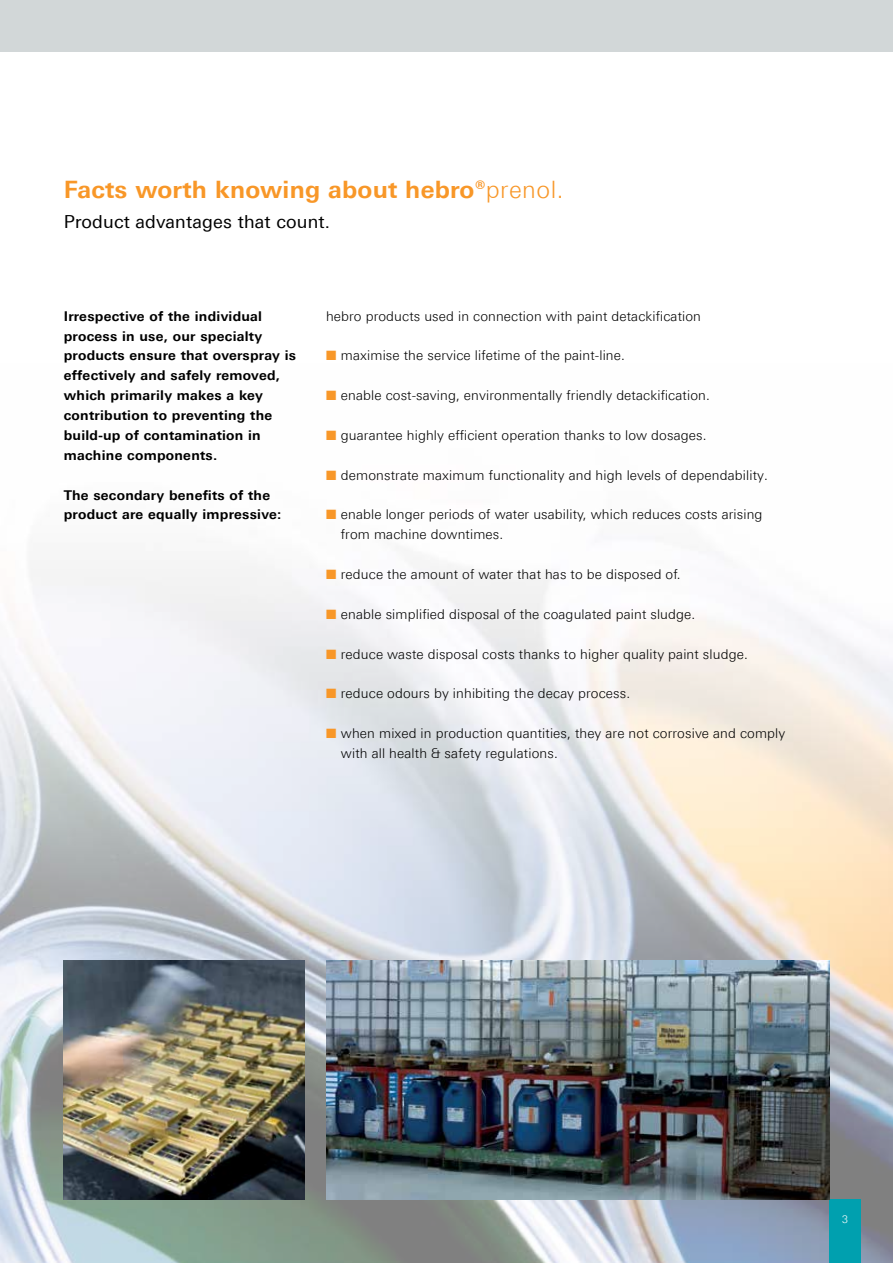
<style>
.page{position:relative;width:893px;height:1263px;background:#fff}
.page>*{position:absolute;margin:0;border:0;box-sizing:border-box;transform-origin:0 0}
.t1{font:700 24px "LT Univers Basic";letter-spacing:.01em;color:#f89728}
.t2{font:18px "LT Univers Basic";letter-spacing:.01em;color:#000}
.t3{font:300 13.5px/19.8px "LT Univers Basic";letter-spacing:.01em;color:#000}
.t4{font:700 13.5px/19.8px "LT Univers Basic";letter-spacing:.02em;color:#000}
.t5{font:300 10.5px "LT Univers Basic";color:#fff}
.s1{font-weight:300}
.s2{color:#f89728}
</style>
<div class="page">
<img style="left:0;top:562px;width:893px;height:701px">
<div style="left:0;top:0;width:893px;height:51px;background:#d2d7d8"></div>
<div style="left:829px;top:1199px;width:32px;height:64px;background:#00a0af"></div>
<img style="left:64px;top:960px;width:241px;height:239px">
<img style="left:326px;top:960px;width:503px;height:239px">
<h1 class="t1" style="left:64px;top:175px;width:501px">Facts worth knowing about hebro®<span class="s1">prenol.</span></h1>
<h2 class="t2" style="left:64px;top:212px;width:268px">Product advantages that count.</h2>
<p class="t4" style="left:64px;top:306px;width:234px">Irrespective of the individual process in use, our specialty products ensure that overspray is effectively and safely removed, which primarily makes a key contribution to preventing the build-up of contamination in machine components.</p>
<p class="t4" style="left:64px;top:485px;width:219px">The secondary benefits of the product are equally impressive:</p>
<p class="t3" style="left:326px;top:306px;width:377px">hebro products used in connection with paint detackification</p>
<p class="t3" style="left:326px;top:346px;width:300px"><span class="s2">■</span> maximise the service lifetime of the paint-line.</p>
<p class="t3" style="left:326px;top:385px;width:385px"><span class="s2">■</span> enable cost-saving, environmentally friendly detackification.</p>
<p class="t3" style="left:326px;top:425px;width:382px"><span class="s2">■</span> guarantee highly efficient operation thanks to low dosages.</p>
<p class="t3" style="left:326px;top:465px;width:443px"><span class="s2">■</span> demonstrate maximum functionality and high levels of dependability.</p>
<p class="t3" style="left:341px;top:505px;width:423px;text-indent:-15px"><span class="s2">■</span> enable longer periods of water usability, which reduces costs arising from machine downtimes.</p>
<p class="t3" style="left:326px;top:564px;width:356px"><span class="s2">■</span> reduce the amount of water that has to be disposed of.</p>
<p class="t3" style="left:326px;top:604px;width:371px"><span class="s2">■</span> enable simplified disposal of the coagulated paint sludge.</p>
<p class="t3" style="left:326px;top:644px;width:423px"><span class="s2">■</span> reduce waste disposal costs thanks to higher quality paint sludge.</p>
<p class="t3" style="left:326px;top:683px;width:306px"><span class="s2">■</span> reduce odours by inhibiting the decay process.</p>
<p class="t3" style="left:341px;top:723px;width:446px;text-indent:-15px"><span class="s2">■</span> when mixed in production quantities, they are not corrosive and comply with all health &amp; safety regulations.</p>
<p class="t5" style="left:842px;top:1213px;width:7px">3</p>
</div>
